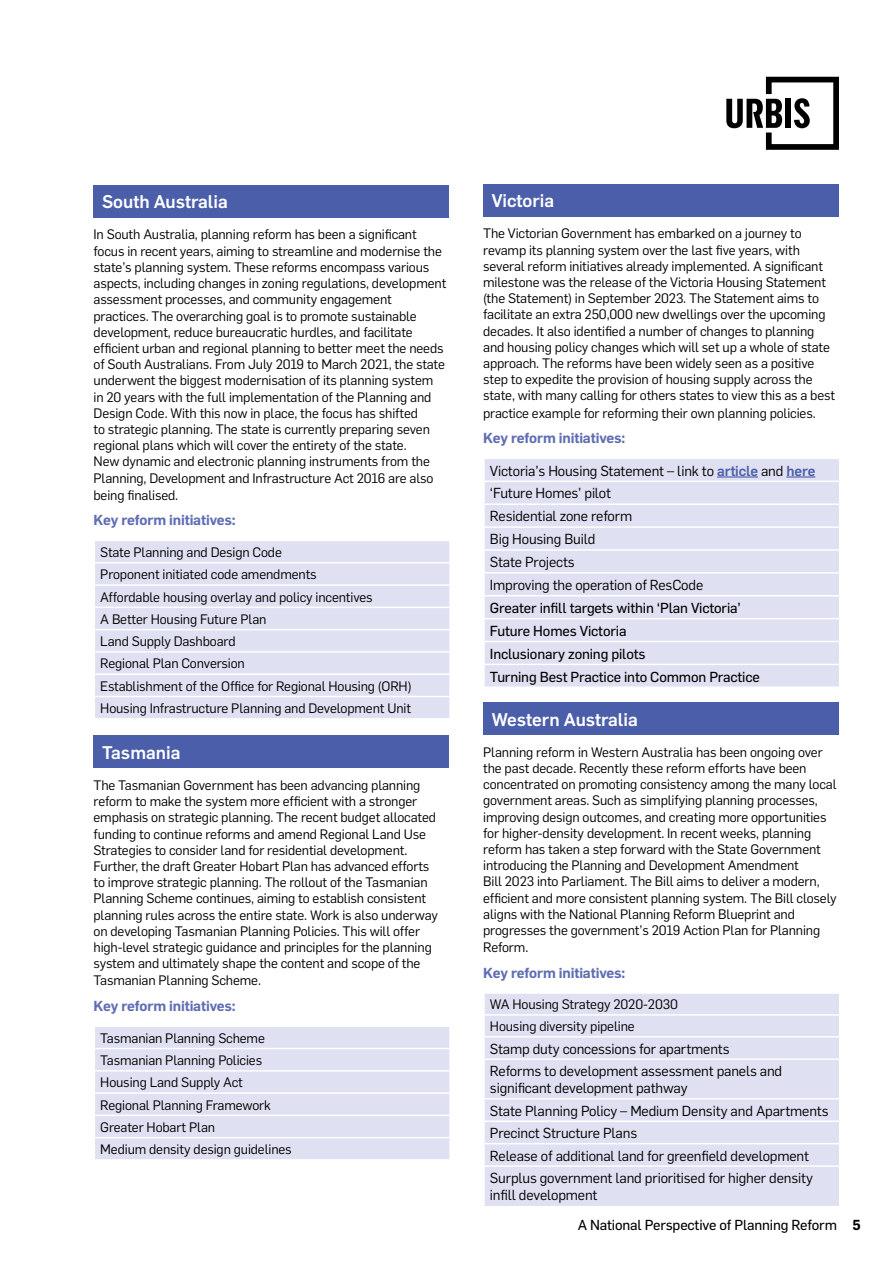
<style>
.page{position:relative;width:893px;height:1263px;background:#fff}
.page>*{position:absolute;margin:0;border:0;box-sizing:border-box;transform-origin:0 0}
.t1{font:500 18px "Flama";color:#fff}
.t2{font:14.25px/23px "Flama";letter-spacing:-.01em;color:#000}
.t3{font:14.25px/23px "Flama Basic";letter-spacing:-.01em;color:#000}
.t4{font:600 14.25px "Flama";letter-spacing:-.01em;color:#5f6db3}
.t5{font:13.5px/16.4px "Flama";letter-spacing:-.01em;color:#000}
.s1{font-weight:500;color:#4b5eaa}
.s2{font-family:"Flama";font-weight:600}
</style>
<div class="page">
<div style="left:95px;top:541px;width:354px;height:177px;background:#dfe0f1"></div>
<hr style="left:94px;top:562px;width:357px;height:1px;background:#fff">
<hr style="left:94px;top:584px;width:357px;height:2px;background:#fff">
<hr style="left:94px;top:607px;width:357px;height:1px;background:#fff">
<hr style="left:94px;top:629px;width:357px;height:1px;background:#fff">
<hr style="left:94px;top:651px;width:357px;height:2px;background:#fff">
<hr style="left:94px;top:673px;width:357px;height:2px;background:#fff">
<hr style="left:94px;top:696px;width:357px;height:1px;background:#fff">
<div style="left:94px;top:185px;width:355px;height:33px;background:#4b5eaa"></div>
<div style="left:95px;top:1027px;width:354px;height:132px;background:#dfe0f1"></div>
<hr style="left:94px;top:1048px;width:357px;height:1px;background:#fff">
<hr style="left:94px;top:1070px;width:357px;height:1px;background:#fff">
<hr style="left:94px;top:1092px;width:357px;height:2px;background:#fff">
<hr style="left:94px;top:1114px;width:357px;height:2px;background:#fff">
<hr style="left:94px;top:1137px;width:357px;height:1px;background:#fff">
<div style="left:94px;top:735px;width:355px;height:33px;background:#4b5eaa"></div>
<svg style="left:726px;top:77px;width:113px;height:73px"></svg>
<div style="left:485px;top:459px;width:354px;height:227px;background:#dfe0f1"></div>
<hr style="left:483px;top:481px;width:357px;height:1px;background:#fff">
<hr style="left:483px;top:503px;width:357px;height:2px;background:#fff">
<hr style="left:483px;top:526px;width:357px;height:2px;background:#fff">
<hr style="left:483px;top:549px;width:357px;height:2px;background:#fff">
<hr style="left:483px;top:572px;width:357px;height:2px;background:#fff">
<hr style="left:483px;top:595px;width:357px;height:1px;background:#fff">
<hr style="left:483px;top:618px;width:357px;height:1px;background:#fff">
<hr style="left:483px;top:641px;width:357px;height:1px;background:#fff">
<hr style="left:483px;top:664px;width:357px;height:1px;background:#fff">
<hr style="left:717px;top:476px;width:41px;height:2px;background:#4b5eaa">
<hr style="left:786px;top:476px;width:29px;height:2px;background:#4b5eaa">
<div style="left:483px;top:184px;width:356px;height:33px;background:#4b5eaa"></div>
<div style="left:485px;top:994px;width:354px;height:212px;background:#dfe0f1"></div>
<hr style="left:483px;top:1014px;width:357px;height:2px;background:#fff">
<hr style="left:483px;top:1036px;width:357px;height:1px;background:#fff">
<hr style="left:483px;top:1058px;width:357px;height:2px;background:#fff">
<hr style="left:483px;top:1098px;width:357px;height:1px;background:#fff">
<hr style="left:483px;top:1120px;width:357px;height:2px;background:#fff">
<hr style="left:483px;top:1143px;width:357px;height:1px;background:#fff">
<hr style="left:483px;top:1165px;width:357px;height:2px;background:#fff">
<div style="left:483px;top:702px;width:356px;height:33px;background:#4b5eaa"></div>
<h1 class="t1" style="left:102px;top:189px;width:127px">South Australia</h1>
<p class="t5" style="left:94px;top:226px;width:354px">In South Australia, planning reform has been a significant focus in recent years, aiming to streamline and modernise the state’s planning system. These reforms encompass various aspects, including changes in zoning regulations, development assessment processes, and community engagement practices. The overarching goal is to promote sustainable development, reduce bureaucratic hurdles, and facilitate efficient urban and regional planning to better meet the needs of South Australians. From July 2019 to March 2021, the state underwent the biggest modernisation of its planning system in 20 years with the full implementation of the Planning and Design Code. With this now in place, the focus has shifted<br>to strategic planning. The state is currently preparing seven regional plans which will cover the entirety of the state.<br>New dynamic and electronic planning instruments from the Planning, Development and Infrastructure Act 2016 are also being finalised.</p>
<p class="t4" style="left:94px;top:509px;width:144px">Key reform initiatives:</p>
<p class="t5" style="left:100px;top:540px;width:313px;line-height:22.2px">State Planning and Design Code<br>Proponent initiated code amendments<br>Affordable housing overlay and policy incentives<br>A Better Housing Future Plan<br>Land Supply Dashboard<br>Regional Plan Conversion<br>Establishment of the Office for Regional Housing (ORH)<br>Housing Infrastructure Planning and Development Unit</p>
<h1 class="t1" style="left:102px;top:739px;width:80px">Tasmania</h1>
<p class="t5" style="left:94px;top:776px;width:346px">The Tasmanian Government has been advancing planning reform to make the system more efficient with a stronger emphasis on strategic planning. The recent budget allocated funding to continue reforms and amend Regional Land Use Strategies to consider land for residential development.<br>Further, the draft Greater Hobart Plan has advanced efforts to improve strategic planning. The rollout of the Tasmanian Planning Scheme continues, aiming to establish consistent planning rules across the entire state. Work is also underway on developing Tasmanian Planning Policies. This will offer high-level strategic guidance and principles for the planning system and ultimately shape the content and scope of the Tasmanian Planning Scheme.</p>
<p class="t4" style="left:94px;top:995px;width:144px">Key reform initiatives:</p>
<p class="t5" style="left:100px;top:1026px;width:193px;line-height:22.2px">Tasmanian Planning Scheme<br>Tasmanian Planning Policies<br>Housing Land Supply Act<br>Regional Planning Framework<br>Greater Hobart Plan<br>Medium density design guidelines</p>
<h1 class="t1" style="left:492px;top:188px;width:64px">Victoria</h1>
<p class="t5" style="left:483px;top:225px;width:353px">The Victorian Government has embarked on a journey to revamp its planning system over the last five years, with several reform initiatives already implemented. A significant milestone was the release of the Victoria Housing Statement (the Statement) in September 2023. The Statement aims to facilitate an extra 250,000 new dwellings over the upcoming decades. It also identified a number of changes to planning and housing policy changes which will set up a whole of state approach. The reforms have been widely seen as a positive step to expedite the provision of housing supply across the state, with many calling for others states to view this as a best practice example for reforming their own planning policies.</p>
<p class="t4" style="left:483px;top:427px;width:144px">Key reform initiatives:</p>
<p class="t2" style="left:490px;top:458px;width:327px">Victoria’s Housing Statement – link to <span class="s1">article</span> and <span class="s1">here </span>‘Future Homes’ pilot<br>Residential zone reform<br>Big Housing Build<br>State Projects<br>Improving the operation of ResCode</p>
<p class="t3" style="left:490px;top:596px;width:271px">Greater infill targets within ‘Plan Victoria’ Future Homes Victoria<br>Inclusionary zoning pilots<br>Turning Best Practice into Common Practice</p>
<h1 class="t1" style="left:492px;top:706px;width:148px">Western Australia</h1>
<p class="t5" style="left:483px;top:743px;width:355px">Planning reform in Western Australia has been ongoing over the past decade. Recently these reform efforts have been concentrated on promoting consistency among the many local government areas. Such as simplifying planning processes, improving design outcomes, and creating more opportunities for higher-density development. In recent weeks, planning reform has taken a step forward with the State Government introducing the Planning and Development Amendment<br>Bill 2023 into Parliament. The Bill aims to deliver a modern, efficient and more consistent planning system. The Bill closely aligns with the National Planning Reform Blueprint and progresses the government’s 2019 Action Plan for Planning Reform.</p>
<p class="t4" style="left:483px;top:962px;width:144px">Key reform initiatives:</p>
<p class="t5" style="left:490px;top:993px;width:189px;line-height:21.9px">WA Housing Strategy 2020-2030<br>Housing diversity pipeline</p>
<p class="t2" style="left:490px;top:1037px;width:294px;line-height:22.5px">Stamp duty concessions for apartments<br>Reforms to development assessment panels and</p>
<p class="t2" style="left:490px;top:1076px;width:340px;line-height:22.5px">significant development pathway<br>State Planning Policy – Medium Density and Apartments Precinct Structure Plans<br>Release of additional land for greenfield development Surplus government land prioritised for higher density</p>
<p class="t2" style="left:490px;top:1183px;width:109px">infill development</p>
<p class="t3" style="left:578px;top:1212px;width:285px">A National Perspective of Planning Reform <span class="s2">5</span></p>
</div>
